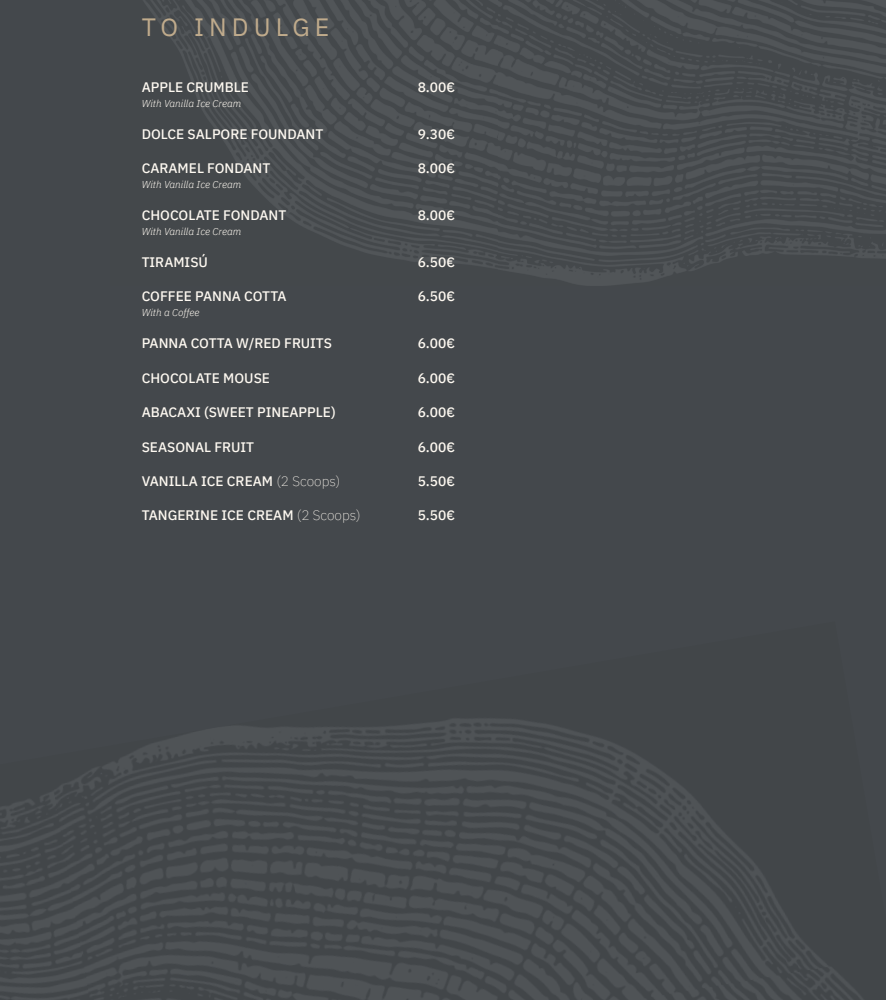
<style>
.page{position:relative;width:886px;height:1000px;background:#fff}
.page>*{position:absolute;margin:0;border:0;box-sizing:border-box;transform-origin:0 0}
.t1{font:25px "IBM Plex Sans";letter-spacing:.2em;color:#c0ab8c}
.t2{font:500 13.75px "IBM Plex Sans";color:#fef9f1}
.t3{font:italic 300 10px "IBM Plex Sans";color:#fef9f1}
.s1{font-weight:200}
</style>
<div class="page">
<div style="left:0;top:0;width:886px;height:999px;background:#44484c"></div>
<img style="left:360px;top:719px;width:456px;height:280px">
<img style="left:635px;top:956px;width:225px;height:43px">
<img style="left:90px;top:726px;width:270px;height:273px">
<img style="left:0;top:777px;width:90px;height:222px">
<img style="left:143px;top:0;width:743px;height:285px">
<h1 class="t1" style="left:142px;top:8px;width:189px">TO INDULGE</h1>
<p class="t2" style="left:142px;top:77px;width:109px">APPLE CRUMBLE</p>
<p class="t2" style="left:418px;top:77px;width:39px">8.00€</p>
<p class="t3" style="left:142px;top:96px;width:101px">With Vanilla Ice Cream</p>
<p class="t2" style="left:142px;top:124px;width:183px">DOLCE SALPORE FOUNDANT</p>
<p class="t2" style="left:418px;top:124px;width:39px">9.30€</p>
<p class="t2" style="left:142px;top:157px;width:130px">CARAMEL FONDANT</p>
<p class="t2" style="left:418px;top:157px;width:39px">8.00€</p>
<p class="t3" style="left:142px;top:176px;width:101px">With Vanilla Ice Cream</p>
<p class="t2" style="left:142px;top:204px;width:146px">CHOCOLATE FONDANT</p>
<p class="t2" style="left:418px;top:204px;width:39px">8.00€</p>
<p class="t3" style="left:142px;top:223px;width:101px">With Vanilla Ice Cream</p>
<p class="t2" style="left:142px;top:251px;width:68px">TIRAMISÚ</p>
<p class="t2" style="left:418px;top:251px;width:39px">6.50€</p>
<p class="t2" style="left:142px;top:286px;width:146px">COFFEE PANNA COTTA</p>
<p class="t2" style="left:418px;top:286px;width:39px">6.50€</p>
<p class="t3" style="left:142px;top:305px;width:59px">With a Coffee</p>
<p class="t2" style="left:142px;top:333px;width:192px">PANNA COTTA W/RED FRUITS</p>
<p class="t2" style="left:418px;top:333px;width:39px">6.00€</p>
<p class="t2" style="left:142px;top:367px;width:130px">CHOCOLATE MOUSE</p>
<p class="t2" style="left:418px;top:367px;width:39px">6.00€</p>
<p class="t2" style="left:142px;top:401px;width:195px">ABACAXI (SWEET PINEAPPLE)</p>
<p class="t2" style="left:418px;top:401px;width:39px">6.00€</p>
<p class="t2" style="left:142px;top:436px;width:114px">SEASONAL FRUIT</p>
<p class="t2" style="left:418px;top:436px;width:39px">6.00€</p>
<p class="t2" style="left:142px;top:470px;width:200px">VANILLA ICE CREAM <span class="s1">(2 Scoops)</span></p>
<p class="t2" style="left:418px;top:470px;width:39px">5.50€</p>
<p class="t2" style="left:142px;top:505px;width:221px">TANGERINE ICE CREAM <span class="s1">(2 Scoops)</span></p>
<p class="t2" style="left:418px;top:505px;width:39px">5.50€</p>
</div>
